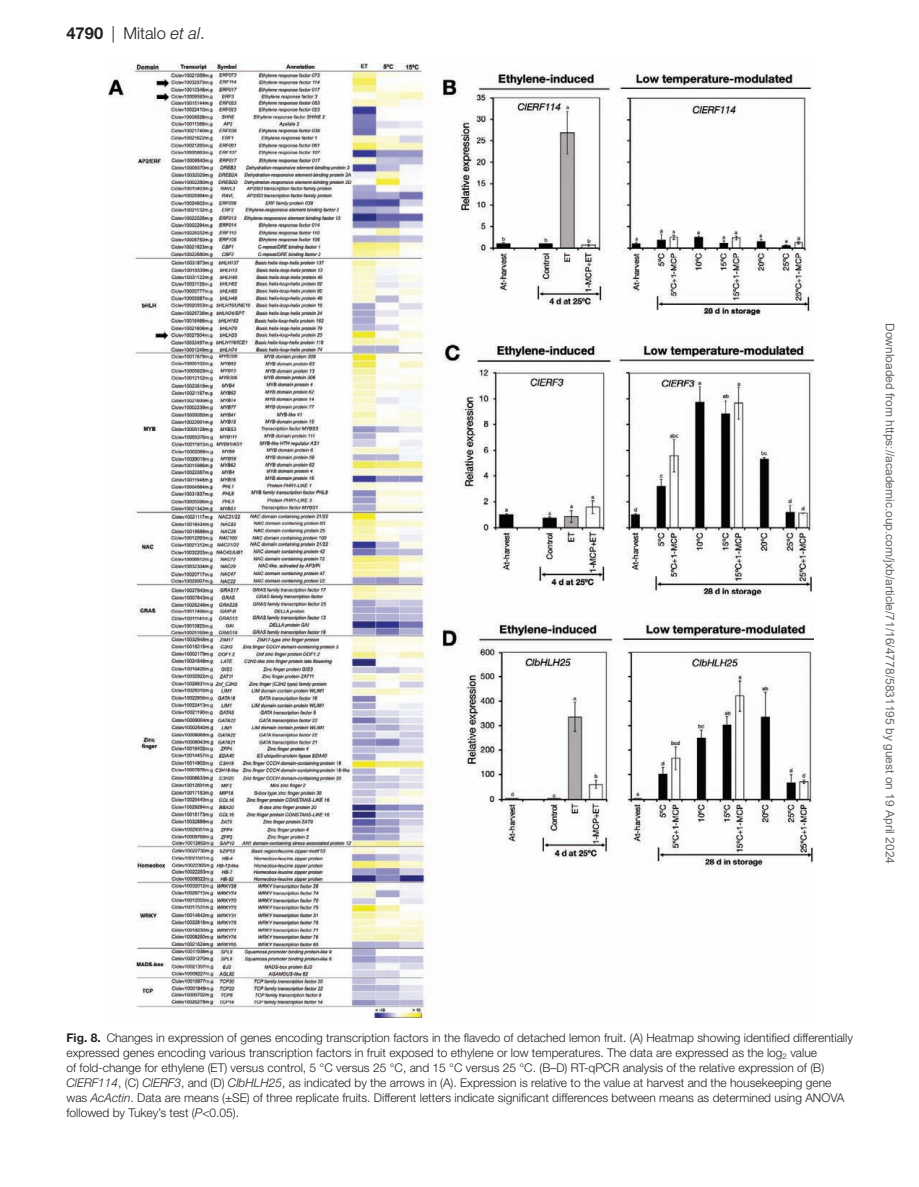
<style>
.page{position:relative;width:919px;height:1187px;background:#fff}
.page>*{position:absolute;margin:0;border:0;box-sizing:border-box;transform-origin:0 0}
.t1{font:300 16.5px "Helvetica Neue LT Std";color:#231f20}
.t2{font:300 12px/15px "Helvetica Neue LT Std";color:#231f20}
.t3{font:12px "Arial";color:#666}
.s1{font-weight:700}
.s2{font-style:italic}
</style>
<div class="page">
<img style="left:109px;top:63px;width:704px;height:954px">
<h1 class="t1" style="left:66px;top:23px;width:140px"><span class="s1">4790</span> | Mitalo <span class="s2">et al</span>.</h1>
<p class="t3" style="left:894px;top:323px;width:542px;rotate:90deg">Downloaded from https://academic.oup.com/jxb/article/71/16/4778/5831195 by guest on 19 April 2024</p>
<p class="t2" style="left:66px;top:1029px;width:787px"><span class="s1">Fig. 8.</span> Changes in expression of genes encoding transcription factors in the flavedo of detached lemon fruit. (A) Heatmap showing identified differentially expressed genes encoding various transcription factors in fruit exposed to ethylene or low temperatures. The data are expressed as the log<sub>2</sub> value<br>of fold-change for ethylene (ET) versus control, 5 °C versus 25 °C, and 15 °C versus 25 °C. (B–D) RT-qPCR analysis of the relative expression of (B)<br><span class="s2">ClERF114</span>, (C) <span class="s2">ClERF3</span>, and (D) <span class="s2">ClbHLH25</span>, as indicated by the arrows in (A). Expression is relative to the value at harvest and the housekeeping gene was <span class="s2">AcActin</span>. Data are means (±SE) of three replicate fruits. Different letters indicate significant differences between means as determined using ANOVA followed by Tukey’s test (<span class="s2">P</span>&lt;0.05).</p>
</div>
